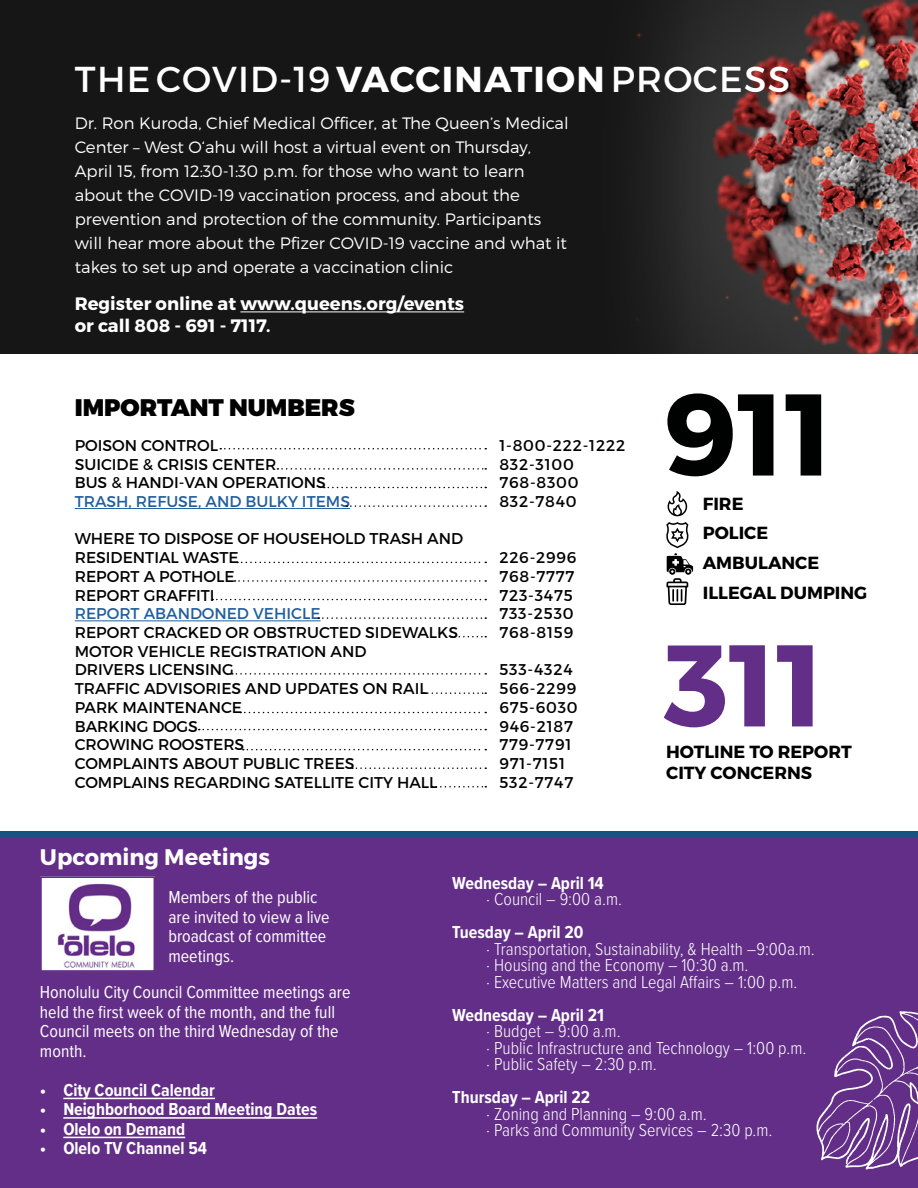
<style>
.page{position:relative;width:918px;height:1188px;background:#fff}
.page>*{position:absolute;margin:0;border:0;box-sizing:border-box;transform-origin:0 0}
.t1{font:700 115.8px "Montserrat";color:#000101}
.t2{font:700 115.8px "Montserrat";color:#632e88}
.t3{font:36px "Montserrat";letter-spacing:.035em;color:#fff}
.t4{font:900 24px "Montserrat";color:#000}
.t5{font:700 22.5px "Montserrat";color:#fff}
.t6{font:300 18px/16.5px "Proxima Nova Cond";color:#fff}
.t7{font:18px/19.5px "Proxima Nova Cond";color:#fff}
.t8{font:700 18px "Proxima Nova Cond";color:#fff}
.t9{font:700 18px/21.6px "Montserrat";color:#fff}
.t10{font:700 17.55px/29.7px "Montserrat";color:#000}
.t11{font:300 16.5px/24px "Montserrat";color:#fff}
.t12{font:15.6px/18.8px "Montserrat";color:#000}
.t13{font:15.6px/18.8px "Montserrat";letter-spacing:.05em;color:#000}
.t14{font:15.6px "Montserrat";color:#215e9e}
.s1{font-weight:700}
</style>
<div class="page">
<img style="left:703px;top:0;width:215px;height:353px">
<div style="left:0;top:0;width:703px;height:353px;background:#161616"></div>
<hr style="left:240px;top:311px;width:224px;height:1px;background:#fff">
<hr style="left:75px;top:508px;width:275px;height:1px;background:#215e9e">
<hr style="left:75px;top:620px;width:246px;height:1px;background:#215e9e">
<svg style="left:668px;top:491px;width:19px;height:25px"></svg>
<svg style="left:666px;top:522px;width:27px;height:83px"></svg>
<svg style="left:277px;top:468px;width:209px;height:2px"></svg>
<svg style="left:324px;top:487px;width:162px;height:1px"></svg>
<svg style="left:346px;top:505px;width:140px;height:2px"></svg>
<svg style="left:237px;top:562px;width:249px;height:1px"></svg>
<svg style="left:235px;top:580px;width:251px;height:2px"></svg>
<svg style="left:212px;top:599px;width:274px;height:1px"></svg>
<svg style="left:318px;top:617px;width:168px;height:2px"></svg>
<svg style="left:450px;top:636px;width:36px;height:1px"></svg>
<svg style="left:232px;top:673px;width:254px;height:2px"></svg>
<svg style="left:423px;top:692px;width:63px;height:2px"></svg>
<svg style="left:240px;top:712px;width:246px;height:1px"></svg>
<svg style="left:199px;top:729px;width:287px;height:1px"></svg>
<svg style="left:243px;top:749px;width:243px;height:1px"></svg>
<svg style="left:352px;top:767px;width:134px;height:2px"></svg>
<svg style="left:432px;top:786px;width:54px;height:2px"></svg>
<svg style="left:220px;top:448px;width:266px;height:1px"></svg>
<div style="left:0;top:833px;width:918px;height:355px;background:#632e88"></div>
<img style="left:43px;top:879px;width:109px;height:90px">
<div style="left:40px;top:876px;width:115px;height:96px;border:2px solid #632e88"></div>
<hr style="left:63px;top:1098px;width:152px;height:1px;background:#fff">
<hr style="left:63px;top:1117px;width:254px;height:2px;background:#fff">
<hr style="left:63px;top:1137px;width:122px;height:1px;background:#fff">
<svg style="left:816px;top:1011px;width:102px;height:159px"></svg>
<div style="left:0;top:831px;width:918px;height:6px;background:#185481"></div>
<h2 class="t3" style="left:75px;top:58px;width:717px">THE COVID-19 <span class="s1">VACCINATION</span> PROCESS</h2>
<p class="t11" style="left:75px;top:111px;width:495px">Dr. Ron Kuroda, Chief Medical Officer, at The Queen’s Medical Center – West O‘ahu will host a virtual event on Thursday, April 15, from 12:30-1:30 p.m. for those who want to learn about the COVID-19 vaccination process, and about the prevention and protection of the community. Participants will hear more about the Pfizer COVID-19 vaccine and what it takes to set up and operate a vaccination clinic</p>
<p class="t9" style="left:75px;top:293px;width:391px">Register online at www.queens.org/events or call 808 - 691 - 7117.</p>
<h3 class="t4" style="left:75px;top:393px;width:281px">IMPORTANT NUMBERS</h3>
<p class="t12" style="left:75px;top:436px;width:253px">POISON CONTROL<br>SUICIDE &amp; CRISIS CENTER<br>BUS &amp; HANDI-VAN OPERATIONS</p>
<p class="t14" style="left:75px;top:492px;width:277px">TRASH, REFUSE, AND BULKY ITEMS</p>
<p class="t12" style="left:75px;top:529px;width:390px">WHERE TO DISPOSE OF HOUSEHOLD TRASH AND<br>RESIDENTIAL WASTE<br>REPORT A POTHOLE<br>REPORT GRAFFITI</p>
<p class="t14" style="left:75px;top:604px;width:247px">REPORT ABANDONED VEHICLE</p>
<p class="t12" style="left:75px;top:623px;width:385px">REPORT CRACKED OR OBSTRUCTED SIDEWALKS<br>MOTOR VEHICLE REGISTRATION AND<br>DRIVERS LICENSING<br>TRAFFIC ADVISORIES AND UPDATES ON RAIL<br>PARK MAINTENANCE<br>BARKING DOGS<br>CROWING ROOSTERS<br>COMPLAINTS ABOUT PUBLIC TREES<br>COMPLAINS REGARDING SATELLITE CITY HALL</p>
<h3 class="t5" style="left:40px;top:843px;width:231px">Upcoming Meetings</h3>
<p class="t13" style="left:499px;top:436px;width:127px">1-800-222-1222<br>832-3100<br>768-8300<br>832-7840</p>
<p class="t13" style="left:499px;top:548px;width:79px">226-2996<br>768-7777<br>723-3475<br>733-2530<br>768-8159</p>
<p class="t13" style="left:499px;top:660px;width:80px">533-4324<br>566-2299<br>675-6030<br>946-2187<br>779-7791<br>971-7151<br>532-7747</p>
<h1 class="t1" style="left:664px;top:363px;width:170px">911</h1>
<p class="t10" style="left:703px;top:489px;width:166px">FIRE<br>POLICE<br>AMBULANCE<br>ILLEGAL DUMPING</p>
<h1 class="t2" style="left:664px;top:614px;width:162px">311</h1>
<p class="t10" style="left:666px;top:741px;width:187px;line-height:21.6px">HOTLINE TO REPORT<br>CITY CONCERNS</p>
<p class="t7" style="left:168px;top:887px;width:163px">Members of the public are invited to view a live broadcast of committee meetings.</p>
<p class="t7" style="left:40px;top:982px;width:312px">Honolulu City Council Committee meetings are held the first week of the month, and the full Council meets on the third Wednesday of the month.</p>
<p class="t8" style="left:40px;top:1077px;width:177px">• City Council Calendar</p>
<p class="t8" style="left:40px;top:1096px;width:279px">• Neighborhood Board Meeting Dates</p>
<p class="t8" style="left:40px;top:1116px;width:147px">• Olelo on Demand</p>
<p class="t8" style="left:40px;top:1135px;width:169px">• Olelo TV Channel 54</p>
<p class="t8" style="left:452px;top:869px;width:153px">Wednesday – April 14</p>
<p class="t6" style="left:486px;top:890px;width:137px">· Council – 9:00 a.m.</p>
<p class="t8" style="left:452px;top:919px;width:133px">Tuesday – April 20</p>
<p class="t6" style="left:486px;top:939px;width:330px">· Transportation, Sustainability, &amp; Health –9:00a.m. · Housing and the Economy – 10:30 a.m.<br>· Executive Matters and Legal Affairs – 1:00 p.m.</p>
<p class="t8" style="left:452px;top:1001px;width:153px">Wednesday – April 21</p>
<p class="t6" style="left:486px;top:1022px;width:322px">· Budget – 9:00 a.m.<br>· Public Infrastructure and Technology – 1:00 p.m. · Public Safety – 2:30 p.m.</p>
<p class="t8" style="left:452px;top:1084px;width:139px">Thursday – April 22</p>
<p class="t6" style="left:486px;top:1104px;width:288px">· Zoning and Planning – 9:00 a.m.<br>· Parks and Community Services – 2:30 p.m.</p>
</div>
